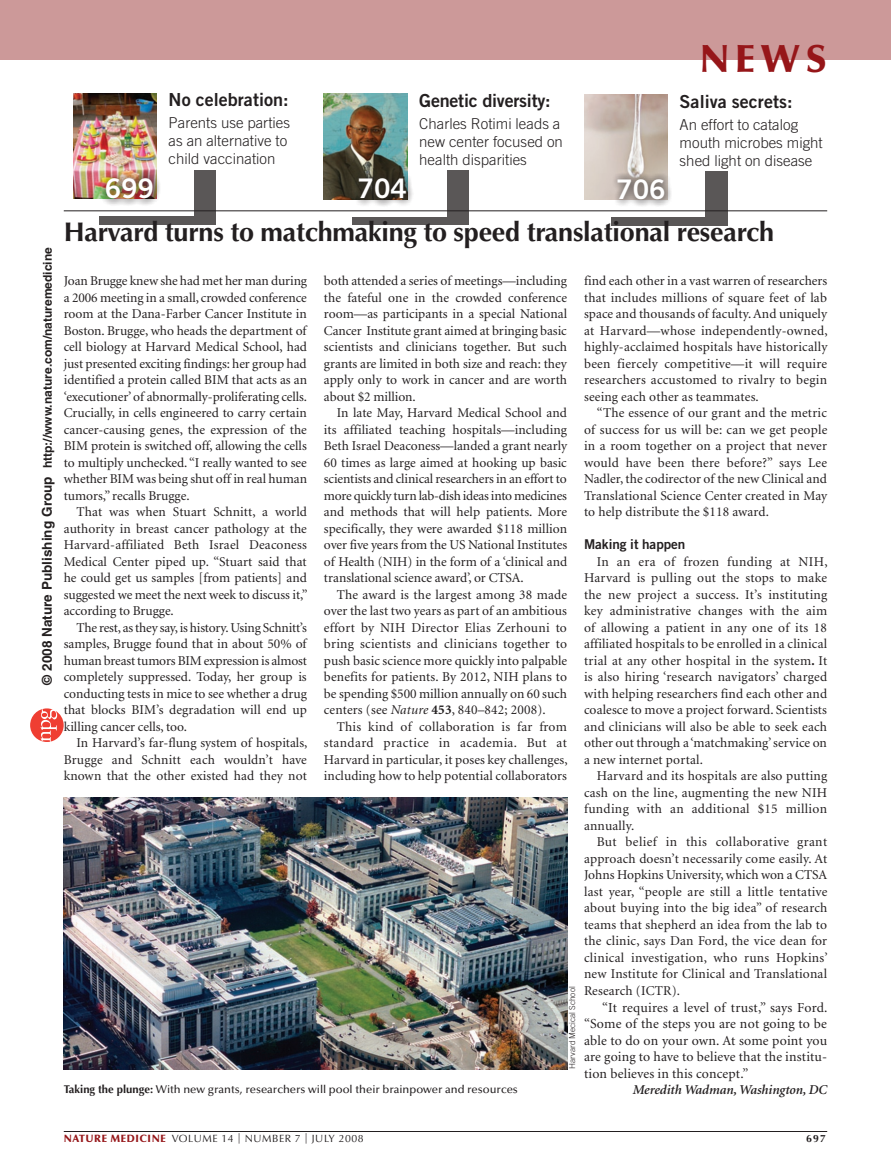
<style>
.page{position:relative;width:891px;height:1175px;background:#fff}
.page>*{position:absolute;margin:0;border:0;box-sizing:border-box;transform-origin:0 0}
.t1{font:900 39px "Optima";color:#961619}
.t2{font:700 27px "Optima";letter-spacing:-.01em;color:#231f20}
.t3{font:27px "Trade Gothic Bold Two";color:#fff}
.t4{font:18px "Trade Gothic Bold Two";color:#231f20}
.t5{font:300 15px/18px "Trade Gothic";color:#231f20}
.t6{font:13.8px/16.5px "Minion";letter-spacing:.01em;color:#231f20;text-align:justify}
.t7{font:13.5px/16.5px "Minion";letter-spacing:.005em;color:#231f20;text-align:justify}
.t8{font:italic 600 13.5px "Minion";letter-spacing:-.005em;color:#231f20}
.t9{font:13.5px "Trade Gothic Bold Two";letter-spacing:-.005em;color:#231f20}
.t10{font:700 12px "Helvetica";color:#231f1f}
.t11{font:500 11.25px "Optima";color:#231f20}
.t12{font:10.5px "Optima";letter-spacing:.05em;color:#231f20}
.t13{font:700 10.5px "Optima";color:#231f20}
.t14{font:300 8.25px "Trade Gothic";letter-spacing:-.005em;color:#231f20}
.s1{font-size:13.5px}
.s2{font-family:"Helvetica Bold 2";font-weight:400;font-size:13.5px}
.s3{font-style:italic}
.s4{font-weight:700}
.s5{font-weight:900;color:#961619}
</style>
<div class="page">
<hr style="left:64px;top:210px;width:763px;height:1px;background:#231f20">
<div style="left:0;top:0;width:891px;height:60px;background:#c99"></div>
<hr style="left:64px;top:1131px;width:763px;height:1px;background:#231f20">
<img style="left:64px;top:797px;width:503px;height:272px">
<img style="left:73px;top:93px;width:84px;height:105px">
<img style="left:584px;top:95px;width:84px;height:105px">
<img style="left:324px;top:94px;width:83px;height:105px">
<div style="left:99px;top:170px;width:117px;height:54px;background:#231f20;opacity:.75"></div>
<div style="left:611px;top:171px;width:117px;height:54px;background:#231f20;opacity:.75"></div>
<div style="left:352px;top:171px;width:117px;height:54px;background:#231f20;opacity:.75"></div>
<svg style="left:30px;top:708px;width:34px;height:34px"></svg>
<p class="t10" style="left:40px;top:685px;width:439px;rotate:-90deg"><span class="s1">© 200</span><span class="s2">8</span> <span class="s1">Nature Publishing Group</span> http://www.nature.com/naturemedicine</p>
<h3 class="t4" style="left:169px;top:89px;width:122px">No celebration:</h3>
<p class="t5" style="left:169px;top:114px;width:123px">Parents use parties as an alternative to child vaccination</p>
<h3 class="t4" style="left:419px;top:89px;width:133px">Genetic diversity:</h3>
<p class="t5" style="left:419px;top:115px;width:145px">Charles Rotimi leads a new center focused on health disparities</p>
<h2 class="t3" style="left:105px;top:171px;width:51px">699</h2>
<h2 class="t3" style="left:358px;top:172px;width:51px">704</h2>
<h2 class="t3" style="left:616px;top:173px;width:51px">706</h2>
<h1 class="t1" style="left:699px;top:36px;width:129px">NEWS</h1>
<h3 class="t4" style="left:680px;top:90px;width:114px">Saliva secrets:</h3>
<p class="t5" style="left:680px;top:115px;width:145px">An effort to catalog mouth microbes might shed light on disease</p>
<h2 class="t2" style="left:64px;top:216px;width:712px">Harvard turns to matchmaking to speed translational research</h2>
<p class="t7" style="left:324px;top:273px;width:245px">both attended a series of meetings—including the fateful one in the crowded conference room—as participants in a special National Cancer Institute grant aimed at bringing basic scientists and clinicians together. But such grants are limited in both size and reach: they apply only to work in cancer and are worth about $2 million.</p>
<p class="t7" style="left:324px;top:405px;width:245px;text-indent:13px">In late May, Harvard Medical School and its affiliated teaching hospitals—including Beth Israel Deaconess—landed a grant nearly 60 times as large aimed at hooking up basic scientists and clinical researchers in an effort to more quickly turn lab-dish ideas into medicines and methods that will help patients. More specifically, they were awarded $118 million over five years from the US National Institutes of Health (NIH) in the form of a ‘clinical and translational science award’, or CTSA.</p>
<p class="t7" style="left:324px;top:587px;width:245px;text-indent:13px">The award is the largest among 38 made over the last two years as part of an ambitious effort by NIH Director Elias Zerhouni to bring scientists and clinicians together to push basic science more quickly into palpable benefits for patients. By 2012, NIH plans to be spending $500 million annually on 60 such centers (see <span class="s3">Nature</span> <span class="s4">453</span>, 840–842; 2008).</p>
<p class="t7" style="left:324px;top:719px;width:245px;text-indent:13px">This kind of collaboration is far from standard practice in academia. But at Harvard in particular, it poses key challenges, including how to help potential collaborators</p>
<p class="t7" style="left:584px;top:273px;width:245px">find each other in a vast warren of researchers that includes millions of square feet of lab space and thousands of faculty. And uniquely at Harvard—whose independently-owned, highly-acclaimed hospitals have historically been fiercely competitive—it will require researchers accustomed to rivalry to begin seeing each other as teammates.</p>
<p class="t7" style="left:584px;top:405px;width:245px;text-indent:13px">“The essence of our grant and the metric of success for us will be: can we get people in a room together on a project that never would have been there before?” says Lee Nadler, the codirector of the new Clinical and Translational Science Center created in May to help distribute the $118 award.</p>
<p class="t9" style="left:584px;top:536px;width:103px">Making it happen</p>
<p class="t7" style="left:584px;top:553px;width:245px;text-indent:13px">In an era of frozen funding at NIH, Harvard is pulling out the stops to make the new project a success. It’s instituting key administrative changes with the aim of allowing a patient in any one of its 18 affiliated hospitals to be enrolled in a clinical trial at any other hospital in the system<span class="s4">.</span> It is also hiring ‘research navigators’ charged with helping researchers find each other and coalesce to move a project forward. Scientists and clinicians will also be able to seek each other out through a ‘matchmaking’ service on a new internet portal.</p>
<p class="t7" style="left:584px;top:768px;width:245px;text-indent:13px">Harvard and its hospitals are also putting cash on the line, augmenting the new NIH funding with an additional $15 million annually.</p>
<p class="t7" style="left:584px;top:834px;width:245px;text-indent:13px">But belief in this collaborative grant approach doesn’t necessarily come easily. At Johns Hopkins University, which won a CTSA last year, “people are still a little tentative about buying into the big idea” of research teams that shepherd an idea from the lab to the clinic, says Dan Ford, the vice dean for clinical investigation, who runs Hopkins’ new Institute for Clinical and Translational Research (ICTR).</p>
<p class="t6" style="left:584px;top:999px;width:245px;text-indent:18px">“It requires a level of trust,” says Ford. “Some of the steps you are not going to be able to do on your own. At some point you are going to have to believe that the institu&shy;tion believes in this concept.”</p>
<p class="t8" style="left:633px;top:1083px;width:196px">Meredith Wadman, Washington, DC</p>
<p class="t7" style="left:64px;top:273px;width:245px">Joan Brugge knew she had met her man during a 2006 meeting in a small, crowded conference room at the Dana-Farber Cancer Institute in Boston. Brugge, who heads the department of cell biology at Harvard Medical School, had just presented exciting findings: her group had identified a protein called BIM that acts as an ‘executioner’ of abnormally-proliferating cells.<br>Crucially, in cells engineered to carry certain cancer-causing genes, the expression of the BIM protein is switched off, allowing the cells to multiply unchecked. “I really wanted to see whether BIM was being shut off in real human tumors,” recalls Brugge.</p>
<p class="t7" style="left:64px;top:504px;width:246px;text-indent:13px">That was when Stuart Schnitt, a world authority in breast cancer pathology at the Harvard-affiliated Beth Israel Deaconess Medical Center piped up. “Stuart said that he could get us samples [from patients] and suggested we meet the next week to discuss it,” according to Brugge.</p>
<p class="t7" style="left:64px;top:620px;width:245px;text-indent:13px">The rest, as they say, is history. Using Schnitt’s samples, Brugge found that in about 50% of human breast tumors BIM expression is almost completely suppressed. Today, her group is conducting tests in mice to see whether a drug that blocks BIM’s degradation will end up killing cancer cells, too.</p>
<p class="t7" style="left:64px;top:735px;width:245px;text-indent:13px">In Harvard’s far-flung system of hospitals, Brugge and Schnitt each wouldn’t have known that the other existed had they not</p>
<p class="t14" style="left:567px;top:1068px;width:84px;rotate:-90deg">Harvard Mecical School</p>
<p class="t11" style="left:64px;top:1083px;width:456px"><span class="s4">Taking the plunge:</span> With new grants, researchers will pool their brainpower and resources</p>
<p class="t12" style="left:64px;top:1132px;width:302px"><span class="s5">NATURE MEDICINE</span> VOLUME 14 | NUMBER 7 | JULY 2008</p>
<p class="t13" style="left:806px;top:1132px;width:21px">697</p>
</div>
